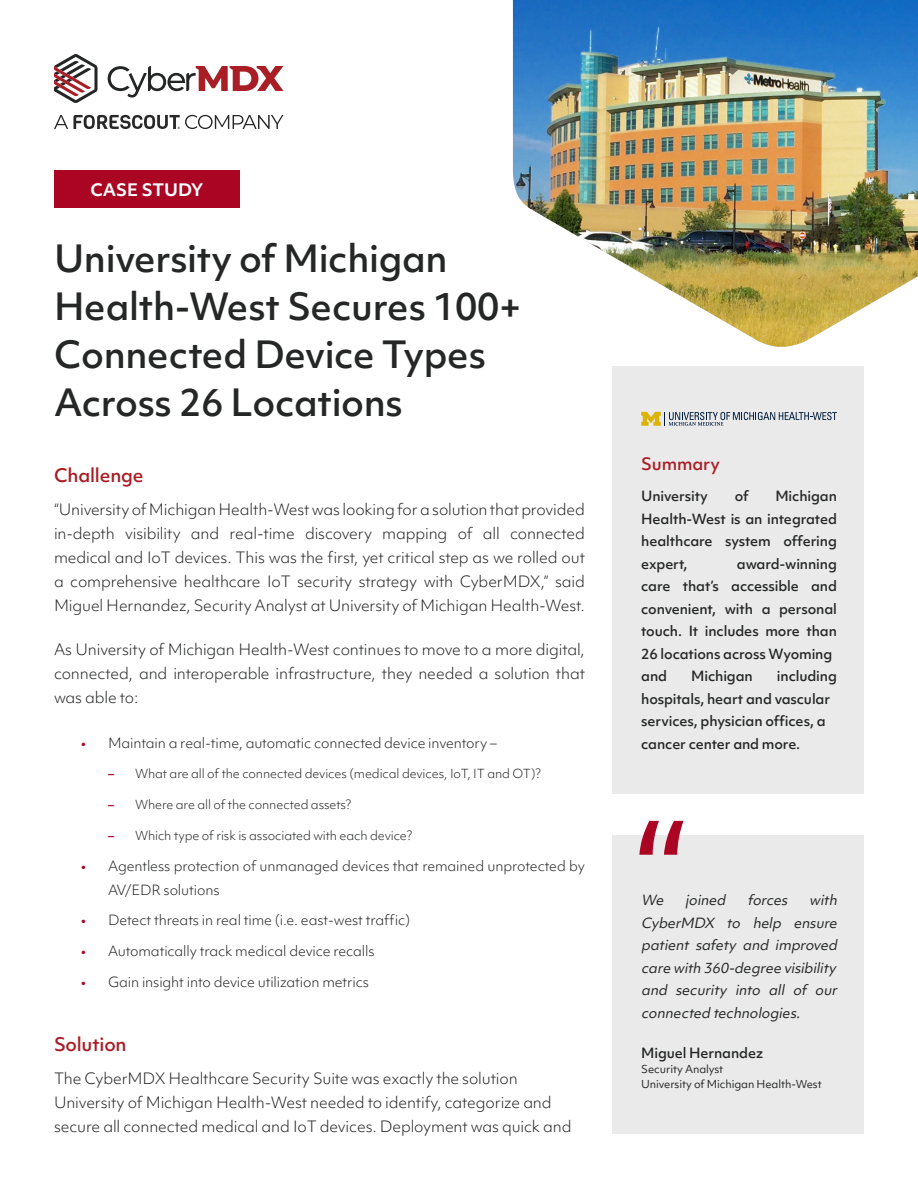
<style>
.page{position:relative;width:918px;height:1188px;background:#fff}
.page>*{position:absolute;margin:0;border:0;box-sizing:border-box;transform-origin:0 0}
.t1{font:500 36px/48px "Objektiv Mk 1";letter-spacing:-.01em;color:#252626}
.t2{font:500 18px "Objektiv Mk 1";letter-spacing:-.01em;color:#aa1d25}
.t3{font:700 16.5px "Objektiv Mk 1";color:#fff}
.Side_Card_Title{font:500 16.5px "Objektiv Mk 1";letter-spacing:-.01em;color:#aa1d25}
.Body{font:300 15px/24px "Objektiv Mk 1";letter-spacing:-.01em;color:#252626;text-align:justify}
.t4{font:500 13.5px/22.5px "Objektiv Mk 1";letter-spacing:-.01em;color:#252626;text-align:justify}
.t5{font:300 13.5px/24px "Objektiv Mk 1";letter-spacing:-.01em;color:#252626}
.Side_Card_Body{font:italic 13.5px/22.5px "Objektiv Mk 1";color:#252626;text-align:justify}
.t6{font:300 12px "Objektiv Mk 1";letter-spacing:-.01em;color:#252626}
.t7{font:10.5px "Objektiv Mk 1";letter-spacing:-.01em;color:#252626}
.s1{font-weight:500;color:#aa0523}
</style>
<div class="page">
<img style="left:513px;top:0;width:405px;height:347px">
<div style="left:54px;top:170px;width:186px;height:38px;background:#aa0523"></div>
<div style="left:612px;top:835px;width:252px;height:299px;background:#eaeaea"></div>
<svg style="left:639px;top:821px;width:45px;height:34px"></svg>
<div style="left:612px;top:366px;width:252px;height:428px;background:#eaeaea"></div>
<svg style="left:641px;top:412px;width:196px;height:14px"></svg>
<svg style="left:54px;top:115px;width:229px;height:14px"></svg>
<svg style="left:108px;top:66px;width:175px;height:32px"></svg>
<svg style="left:54px;top:54px;width:44px;height:49px"></svg>
<p class="t3" style="left:90px;top:178px;width:115px">CASE STUDY</p>
<p class="t1" style="left:54px;top:234px;width:469px">University of Michigan<br>Health-West Secures 100+<br>Connected Device Types<br>Across 26 Locations</p>
<p class="t2" style="left:54px;top:463px;width:91px">Challenge</p>
<p class="Body" style="left:54px;top:498px;width:533px">“University of Michigan Health-West was looking for a solution that provided in-depth visibility and real-time discovery mapping of all connected medical and IoT devices. This was the first, yet critical step as we rolled out a comprehensive healthcare IoT security strategy with CyberMDX,” said Miguel Hernandez, Security Analyst at University of Michigan Health-West.</p>
<p class="Body" style="left:54px;top:638px;width:533px">As University of Michigan Health-West continues to move to a more digital, connected, and interoperable infrastructure, they needed a solution that was able to:</p>
<p class="t5" style="left:81px;top:731px;width:417px"><span class="s1">•</span> Maintain a real-time, automatic connected device inventory –</p>
<p class="t6" style="left:108px;top:766px;width:435px"><span class="s1">–</span> What are all of the connected devices (medical devices, IoT, IT and OT)?</p>
<p class="t6" style="left:108px;top:796px;width:245px"><span class="s1">–</span> Where are all of the connected assets?</p>
<p class="t6" style="left:108px;top:827px;width:306px"><span class="s1">–</span> Which type of risk is associated with each device?</p>
<p class="t5" style="left:108px;top:854px;width:479px;text-indent:-27px"><span class="s1">•</span> Agentless protection of unmanaged devices that remained unprotected by<br>AV/EDR solutions</p>
<p class="t5" style="left:81px;top:908px;width:331px"><span class="s1">•</span> Detect threats in real time (i.e. east-west traffic)</p>
<p class="t5" style="left:81px;top:939px;width:295px"><span class="s1">•</span> Automatically track medical device recalls</p>
<p class="t5" style="left:81px;top:970px;width:290px"><span class="s1">•</span> Gain insight into device utilization metrics</p>
<h1 class="t2" style="left:54px;top:1031px;width:74px">Solution</h1>
<h1 class="Body" style="left:54px;top:1066px;width:519px;text-align:left">The CyberMDX Healthcare Security Suite was exactly the solution<br>University of Michigan Health-West needed to identify, categorize and secure all connected medical and IoT devices. Deployment was quick and</h1>
<p class="Side_Card_Title" style="left:641px;top:452px;width:80px">Summary</p>
<p class="t4" style="left:641px;top:485px;width:68px">University</p>
<p class="t4" style="left:735px;top:485px;width:15px">of</p>
<p class="t4" style="left:641px;top:485px;width:197px;text-indent:134px">Michigan Health-West is an integrated healthcare system offering expert,</p>
<p class="t4" style="left:641px;top:552px;width:197px;text-indent:96px">award-winning care that’s accessible and convenient, with a personal touch. It includes more than 26 locations across Wyoming</p>
<p class="t4" style="left:641px;top:665px;width:27px">and</p>
<p class="t4" style="left:691px;top:665px;width:63px">Michigan</p>
<p class="t4" style="left:641px;top:665px;width:197px;text-indent:136px">including hospitals, heart and vascular</p>
<p class="t4" style="left:641px;top:710px;width:186px">services, physician offices, a</p>
<p class="t4" style="left:641px;top:732px;width:161px">cancer center and more.</p>
<p class="Side_Card_Body" style="left:641px;top:889px;width:27px">We</p>
<p class="Side_Card_Body" style="left:685px;top:889px;width:45px">joined</p>
<p class="Side_Card_Body" style="left:747px;top:889px;width:45px">forces</p>
<p class="Side_Card_Body" style="left:641px;top:889px;width:201px;text-indent:168px">with CyberMDX to help ensure patient safety and improved care with 360-degree visibility</p>
<p class="Side_Card_Body" style="left:641px;top:979px;width:200px">and security into all of our connected technologies.</p>
<p class="t4" style="left:641px;top:1042px;width:124px">Miguel Hernandez</p>
<p class="t7" style="left:641px;top:1062px;width:84px">Security Analyst</p>
<p class="t7" style="left:641px;top:1077px;width:182px">University of Michigan Health-West</p>
</div>
